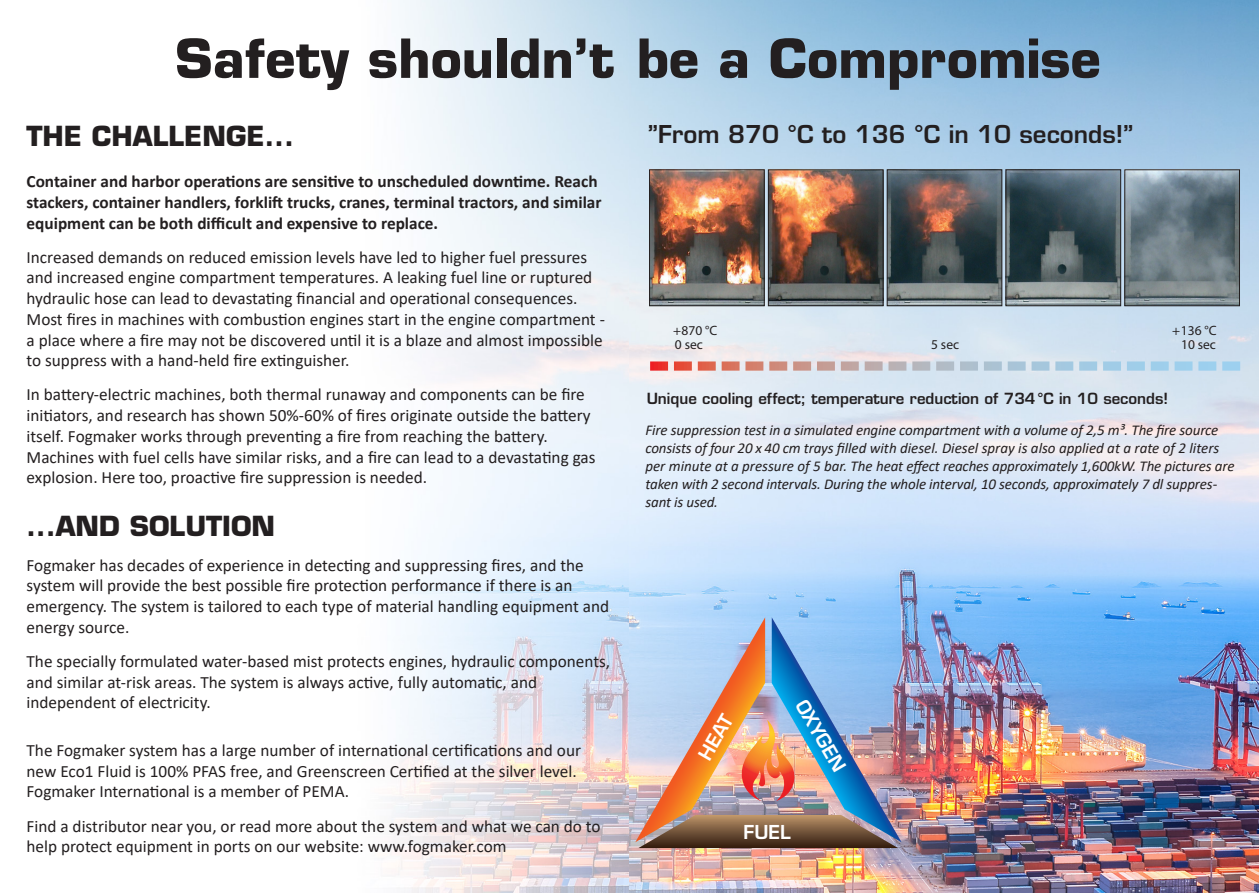
<style>
.page{position:relative;width:1259px;height:893px;background:#fff}
.page>*{position:absolute;margin:0;border:0;box-sizing:border-box;transform-origin:0 0}
.t1{font:700 52.5px "Eurostile LT Std";color:#231f20}
.t2{font:700 27px "Eurostile LT Std";color:#231f20}
.t3{font:600 24px "Eurostile LT Std";color:#231f20}
.t4{font:600 18.75px "Eurostile LT Std";color:#fff}
.t5{font:17.25px/20.7px "Calibri";color:#231f20}
.t6{font:700 17.25px/20.7px "Calibri";color:#231f20}
.t7{font:italic 15px/18px "Calibri";letter-spacing:-.01em;color:#231f20}
.t8{font:600 15px "Eurostile LT Std";color:#231f20}
.t9{font:13.5px "Myriad Pro";color:#231f20}
</style>
<div class="page">
<img style="left:391px;top:0;width:868px;height:893px">
<svg style="left:650px;top:361px;width:590px;height:10px;background:#c3bac3"></svg>
<img style="left:651px;top:172px;width:111px;height:132px">
<div style="left:649px;top:170px;width:115px;height:136px;border:1px solid #231f20"></div>
<img style="left:770px;top:172px;width:111px;height:132px">
<div style="left:768px;top:170px;width:115px;height:136px;border:1px solid #231f20"></div>
<img style="left:889px;top:171px;width:111px;height:133px">
<div style="left:887px;top:169px;width:115px;height:137px;border:1px solid #231f20"></div>
<img style="left:1007px;top:171px;width:112px;height:133px">
<div style="left:1005px;top:169px;width:116px;height:137px;border:1px solid #231f20"></div>
<img style="left:1126px;top:171px;width:111px;height:133px">
<div style="left:1124px;top:169px;width:115px;height:137px;border:1px solid #231f20"></div>
<img style="left:635px;top:617px;width:266px;height:231px">
<p class="t1" style="left:175px;top:26px;width:927px">Safety shouldn’t be a Compromise</p>
<p class="t3" style="left:648px;top:120px;width:487px">”From 870 °C to 136 °C in 10 seconds!”</p>
<p class="t2" style="left:27px;top:119px;width:269px">THE CHALLENGE...</p>
<p class="t6" style="left:27px;top:171px;width:576px">Container and harbor operations are sensitive to unscheduled downtime. Reach stackers, container handlers, forklift trucks, cranes, terminal tractors, and similar equipment can be both difficult and expensive to replace.</p>
<p class="t5" style="left:27px;top:246px;width:580px">Increased demands on reduced emission levels have led to higher fuel pressures and increased engine compartment temperatures. A leaking fuel line or ruptured hydraulic hose can lead to devastating financial and operational consequences.<br>Most fires in machines with combustion engines start in the engine compartment - a place where a fire may not be discovered until it is a blaze and almost impossible to suppress with a hand-held fire extinguisher.</p>
<p class="t5" style="left:27px;top:384px;width:570px">In battery-electric machines, both thermal runaway and components can be fire initiators, and research has shown 50%-60% of fires originate outside the battery itself. Fogmaker works through preventing a fire from reaching the battery.<br>Machines with fuel cells have similar risks, and a fire can lead to a devastating gas explosion. Here too, proactive fire suppression is needed.</p>
<p class="t2" style="left:27px;top:510px;width:250px">...AND SOLUTION</p>
<p class="t5" style="left:27px;top:554px;width:584px">Fogmaker has decades of experience in detecting and suppressing fires, and the system will provide the best possible fire protection performance if there is an emergency. The system is tailored to each type of material handling equipment and energy source.</p>
<p class="t5" style="left:27px;top:650px;width:585px">The specially formulated water-based mist protects engines, hydraulic components, and similar at-risk areas. The system is always active, fully automatic, and independent of electricity.</p>
<p class="t5" style="left:27px;top:739px;width:556px">The Fogmaker system has a large number of international certifications and our new Eco1 Fluid is 100% PFAS free, and Greenscreen Certified at the silver level.<br>Fogmaker International is a member of PEMA.</p>
<p class="t5" style="left:27px;top:815px;width:575px">Find a distributor near you, or read more about the system and what we can do to help protect equipment in ports on our website: www.fogmaker.com</p>
<p class="t9" style="left:673px;top:322px;width:46px">+870 °C</p>
<p class="t9" style="left:1172px;top:322px;width:46px">+136 °C</p>
<p class="t9" style="left:675px;top:336px;width:29px">0 sec</p>
<p class="t9" style="left:931px;top:336px;width:29px">5 sec</p>
<p class="t9" style="left:1181px;top:336px;width:36px">10 sec</p>
<p class="t8" style="left:646px;top:389px;width:523px">Unique cooling effect; temperature reduction of 734°C in 10 seconds!</p>
<p class="t7" style="left:645px;top:421px;width:590px">Fire suppression test in a simulated engine compartment with a volume of 2,5 m3. The fire source consists of four 20 x 40 cm trays filled with diesel. Diesel spray is also applied at a rate of 2 liters per minute at a pressure of 5 bar. The heat effect reaches approximately 1,600kW. The pictures are taken with 2 second intervals. During the whole interval, 10 seconds, approximately 7 dl suppres&shy;sant is used.</p>
<p class="t4" style="left:811px;top:695px;width:81px;rotate:60deg">OXYGEN</p>
<p class="t4" style="left:693px;top:752px;width:51px;rotate:-60deg">HEAT</p>
<p class="t4" style="left:743px;top:820px;width:49px">FUEL</p>
</div>
